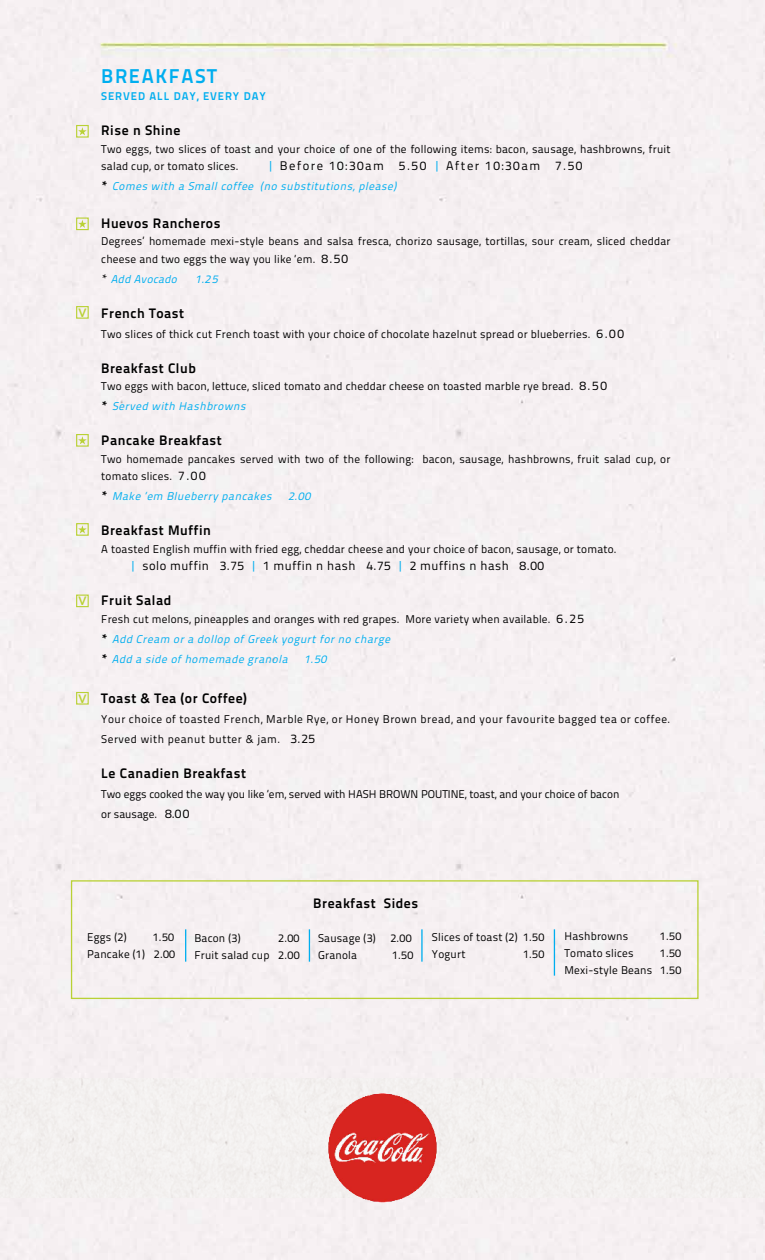
<style>
.page{position:relative;width:765px;height:1260px;background:#fff}
.page>*{position:absolute;margin:0;border:0;box-sizing:border-box;transform-origin:0 0}
.t1{font:700 20px "Titillium Text 22 L";letter-spacing:.08em;color:#00aeef}
.t2{font:700 13.75px "Titillium Text 22 L";letter-spacing:.04em;color:#000}
.t3{font:12.5px "Titillium Text 22 L";letter-spacing:.04em;color:#000}
.t4{font:12.5px "Titillium Text 22 L";letter-spacing:.12em;color:#000}
.t5{font:800 12px "Avenir LT Std";color:#b9d135}
.t6{font:11.25px/17.5px "Titillium Text 22 L";letter-spacing:.02em;color:#000}
.t7{font:11.25px/20px "Titillium Text 22 L";letter-spacing:.05em;color:#000}
.t8{font:11.25px/20px "Titillium Text 22 L";color:#000}
.t9{font:italic 11.25px "Titillium Text 22 L";color:#00aeef}
.t10{font:700 11.25px "Titillium Text 22 L";letter-spacing:.08em;color:#00aeef}
.s1{color:#00aeef}
.s2{font-weight:800;font-style:normal;font-size:12.5px;color:#000}
.s3{font-size:12.5px}
.s4{font-style:normal;font-size:12.5px;color:#000}
.s5{font-weight:800;font-size:12.5px}
.s6{font-style:italic;color:#00aeef}
</style>
<div class="page">
<div style="left:0;top:1079px;width:765px;height:119px;background:#f3f0ef"></div>
<div style="left:76px;top:125px;width:13px;height:13px;border:1px solid #b9d135"></div>
<svg style="left:78px;top:127px;width:9px;height:8px"></svg>
<div style="left:76px;top:306px;width:13px;height:13px;border:1px solid #b9d135"></div>
<div style="left:76px;top:595px;width:13px;height:12px;border:1px solid #b9d135"></div>
<div style="left:76px;top:523px;width:13px;height:13px;border:1px solid #b9d135"></div>
<svg style="left:78px;top:525px;width:9px;height:9px"></svg>
<div style="left:76px;top:434px;width:13px;height:13px;border:1px solid #b9d135"></div>
<svg style="left:78px;top:436px;width:9px;height:8px"></svg>
<img style="left:326px;top:1091px;width:113px;height:113px">
<div style="left:76px;top:217px;width:13px;height:13px;border:1px solid #b9d135"></div>
<svg style="left:78px;top:220px;width:9px;height:8px"></svg>
<div style="left:71px;top:880px;width:628px;height:119px;border:1px solid #b9d135"></div>
<hr style="left:185px;top:929px;width:1px;height:33px;background:#00aeef">
<hr style="left:309px;top:929px;width:1px;height:33px;background:#00aeef">
<hr style="left:421px;top:929px;width:2px;height:33px;background:#00aeef">
<hr style="left:554px;top:929px;width:1px;height:47px;background:#00aeef">
<div style="left:76px;top:692px;width:13px;height:13px;border:1px solid #b9d135"></div>
<p class="t5" style="left:78px;top:305px;width:9px">V</p>
<p class="t5" style="left:78px;top:594px;width:9px">V</p>
<p class="t5" style="left:78px;top:691px;width:9px">V</p>
<h1 class="t1" style="left:101px;top:60px;width:117px">BREAKFAST</h1>
<p class="t10" style="left:101px;top:87px;width:166px">SERVED ALL DAY, EVERY DAY</p>
<p class="t2" style="left:101px;top:120px;width:81px">Rise n Shine</p>
<p class="t6" style="left:101px;top:139px;width:571px">Two eggs, two slices of toast and your choice of one of the following items: bacon, sausage, hashbrowns, fruit salad cup, or tomato slices.</p>
<p class="t4" style="left:267px;top:156px;width:317px"><span class="s1">|</span> Before 10:30am 5.50 <span class="s1">|</span> After 10:30am 7.50</p>
<p class="t9" style="left:101px;top:178px;width:300px"><span class="s2">*</span> Comes with a Smallcoffee (no substitutions,please)</p>
<p class="t2" style="left:101px;top:212px;width:121px">Huevos Rancheros</p>
<p class="t6" style="left:101px;top:232px;width:571px">Degrees’ homemade mexi-style beans and salsa fresca, chorizo sausage, tortillas, sour cream, sliced cheddar cheese and two eggs the way you like ‘em. <span class="s3">8.50</span></p>
<p class="t9" style="left:101px;top:270px;width:80px"><span class="s4">*</span> Add Avocado</p>
<p class="t9" style="left:195px;top:270px;width:28px">1.25</p>
<p class="t2" style="left:101px;top:302px;width:84px">French Toast</p>
<p class="t6" style="left:101px;top:324px;width:524px">Two slices of thick cut French toast with your choice of chocolate hazelnut spread or blueberries. <span class="s3">6.00</span></p>
<p class="t2" style="left:101px;top:357px;width:96px">Breakfast Club</p>
<p class="t6" style="left:101px;top:375px;width:507px;line-height:20px">Two eggs with bacon, lettuce, sliced tomato and cheddar cheese on toasted marble rye bread. <span class="s3">8.50 </span><span class="s5">*</span> <span class="s6">Served with Hashbrowns</span></p>
<p class="t2" style="left:101px;top:430px;width:122px">Pancake Breakfast</p>
<p class="t6" style="left:101px;top:449px;width:571px">Two homemade pancakes served with two of the following: bacon, sausage, hashbrowns, fruit salad cup, or tomato slices. <span class="s3">7.00</span></p>
<p class="t9" style="left:101px;top:488px;width:214px"><span class="s2">*</span> Make ‘em Blueberry pancakes 2.00</p>
<p class="t2" style="left:101px;top:520px;width:111px">Breakfast Muffin</p>
<p class="t6" style="left:101px;top:539px;width:517px">A toasted English muffin with fried egg, cheddar cheese and your choice of bacon, sausage, or tomato.</p>
<p class="t3" style="left:130px;top:556px;width:416px"><span class="s1">|</span> solo muffin 3.75 <span class="s1">|</span> 1 muffin n hash 4.75 <span class="s1">|</span> 2 muffins n hash 8.00</p>
<p class="t2" style="left:101px;top:590px;width:72px">Fruit Salad</p>
<p class="t6" style="left:101px;top:608px;width:484px;line-height:20px">Fresh cut melons, pineapples and oranges with red grapes. More variety when available. <span class="s3">6.25 </span><span class="s5">*</span> <span class="s6">Add Cream ora dollop ofGreek yogurtforno charge<br></span><span class="s5">*</span> <span class="s6">Add a side ofhomemade granola 1.50</span></p>
<p class="t2" style="left:101px;top:687px;width:147px">Toast &amp; Tea (or Coffee)</p>
<p class="t7" style="left:101px;top:708px;width:571px">Your choice of toasted French, Marble Rye, or Honey Brown bread, and your favourite bagged tea or coffee.<br>Served with peanut butter &amp; jam. <span class="s3">3.25</span></p>
<p class="t2" style="left:101px;top:762px;width:146px">Le Canadien Breakfast</p>
<p class="t8" style="left:101px;top:783px;width:520px">Two eggs cooked the way you like ‘em, served with HASH BROWN POUTINE, toast, and your choice of bacon or sausage. <span class="s3">8.00</span></p>
<p class="t2" style="left:313px;top:892px;width:106px">Breakfast Sides</p>
<p class="t6" style="left:87px;top:927px;width:41px">Eggs (2)</p>
<p class="t6" style="left:87px;top:927px;width:90px;text-align:right">1.50<br>Pancake (1) 2.00</p>
<p class="t6" style="left:194px;top:929px;width:48px">Bacon (3)</p>
<p class="t6" style="left:194px;top:929px;width:107px;text-align:right">2.00<br>Fruit salad cup 2.00</p>
<p class="t6" style="left:318px;top:929px;width:59px">Sausage (3)</p>
<p class="t6" style="left:390px;top:929px;width:23px">2.00</p>
<p class="t6" style="left:318px;top:946px;width:40px">Granola</p>
<p class="t6" style="left:392px;top:946px;width:23px">1.50</p>
<p class="t6" style="left:432px;top:928px;width:114px">Slices of toast (2) 1.50<br>Yogurt</p>
<p class="t6" style="left:523px;top:945px;width:23px">1.50</p>
<p class="t6" style="left:564px;top:926px;width:65px">Hashbrowns</p>
<p class="t6" style="left:660px;top:926px;width:23px">1.50</p>
<p class="t6" style="left:564px;top:944px;width:71px">Tomato slices</p>
<p class="t6" style="left:564px;top:944px;width:118px;line-height:16.9px;text-align:right">1.50<br>Mexi-style Beans 1.50</p>
</div>
